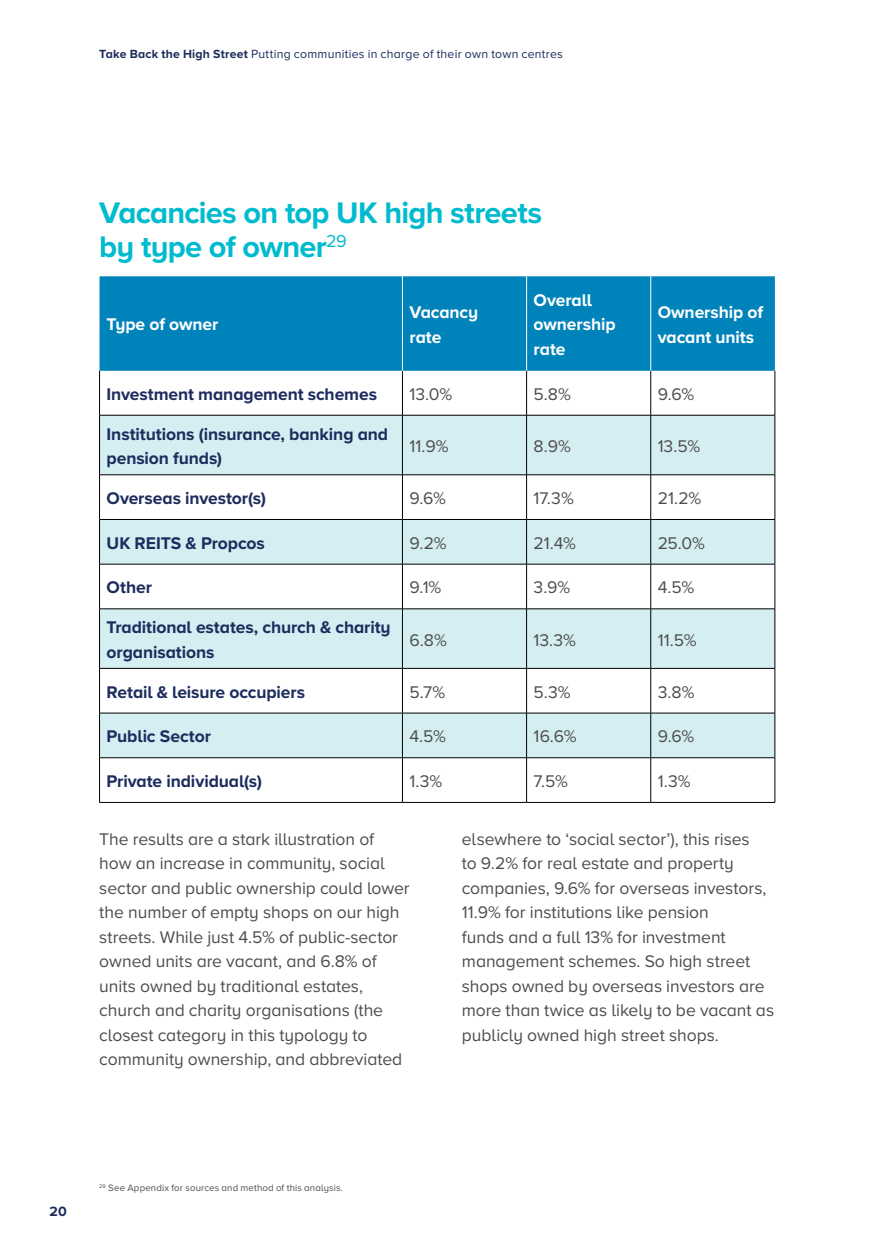
<style>
.page{position:relative;width:874px;height:1241px;background:#fff}
.page>*{position:absolute;margin:0;border:0;box-sizing:border-box;transform-origin:0 0}
.t1{font:700 30.8px/34.1px "Proxima Nova A";letter-spacing:-.025em;color:#00bbce}
.t2{font:17.5px/24.5px "Proxima Nova A";letter-spacing:-.005em;color:#4d4d4f}
.t3{font:700 17.5px/24.5px "Proxima Nova A";letter-spacing:-.005em;color:#1c2c5d}
.t4{font:700 17.5px/24.5px "Proxima Nova A";letter-spacing:-.005em;color:#fff}
.t5{font:700 14px "Proxima Nova A";color:#1c2c5d}
.t6{font:12.25px "Proxima Nova A";letter-spacing:.02em;color:#1c2c5d}
.t7{font:9.62px "Proxima Nova A";letter-spacing:.015em;color:#4d4d4f}
.s1{font-weight:700}
</style>
<div class="page">
<div style="left:99px;top:276px;width:675px;height:95px;background:#0083bb"></div>
<svg style="left:100px;top:416px;width:674px;height:341px;fill:#d5eef2"></svg>
<hr style="left:99px;top:371px;width:1px;height:44px;background:#000">
<hr style="left:402px;top:371px;width:1px;height:44px;background:#000">
<hr style="left:526px;top:371px;width:1px;height:44px;background:#000">
<hr style="left:650px;top:371px;width:1px;height:44px;background:#000">
<hr style="left:774px;top:371px;width:1px;height:44px;background:#000">
<hr style="left:99px;top:415px;width:303px;height:1px;background:#000">
<hr style="left:99px;top:415px;width:1px;height:59px;background:#000">
<hr style="left:402px;top:415px;width:124px;height:1px;background:#000">
<hr style="left:402px;top:415px;width:1px;height:59px;background:#000">
<hr style="left:526px;top:415px;width:124px;height:1px;background:#000">
<hr style="left:526px;top:415px;width:1px;height:59px;background:#000">
<hr style="left:650px;top:415px;width:124px;height:1px;background:#000">
<hr style="left:650px;top:415px;width:1px;height:59px;background:#000">
<hr style="left:774px;top:415px;width:1px;height:59px;background:#000">
<hr style="left:99px;top:474px;width:303px;height:1px;background:#000">
<hr style="left:99px;top:475px;width:1px;height:44px;background:#000">
<hr style="left:402px;top:474px;width:124px;height:1px;background:#000">
<hr style="left:402px;top:475px;width:1px;height:44px;background:#000">
<hr style="left:526px;top:474px;width:124px;height:1px;background:#000">
<hr style="left:526px;top:475px;width:1px;height:44px;background:#000">
<hr style="left:650px;top:474px;width:124px;height:1px;background:#000">
<hr style="left:650px;top:475px;width:1px;height:44px;background:#000">
<hr style="left:774px;top:475px;width:1px;height:44px;background:#000">
<hr style="left:99px;top:519px;width:303px;height:1px;background:#000">
<hr style="left:99px;top:519px;width:1px;height:45px;background:#000">
<hr style="left:402px;top:519px;width:124px;height:1px;background:#000">
<hr style="left:402px;top:519px;width:1px;height:45px;background:#000">
<hr style="left:526px;top:519px;width:124px;height:1px;background:#000">
<hr style="left:526px;top:519px;width:1px;height:45px;background:#000">
<hr style="left:650px;top:519px;width:124px;height:1px;background:#000">
<hr style="left:650px;top:519px;width:1px;height:45px;background:#000">
<hr style="left:774px;top:519px;width:1px;height:45px;background:#000">
<hr style="left:99px;top:563px;width:303px;height:1px;background:#000">
<hr style="left:99px;top:564px;width:1px;height:44px;background:#000">
<hr style="left:402px;top:563px;width:124px;height:1px;background:#000">
<hr style="left:402px;top:564px;width:1px;height:44px;background:#000">
<hr style="left:526px;top:563px;width:124px;height:1px;background:#000">
<hr style="left:526px;top:564px;width:1px;height:44px;background:#000">
<hr style="left:650px;top:563px;width:124px;height:1px;background:#000">
<hr style="left:650px;top:564px;width:1px;height:44px;background:#000">
<hr style="left:774px;top:564px;width:1px;height:44px;background:#000">
<hr style="left:99px;top:608px;width:303px;height:1px;background:#000">
<hr style="left:99px;top:609px;width:1px;height:59px;background:#000">
<hr style="left:402px;top:608px;width:124px;height:1px;background:#000">
<hr style="left:402px;top:609px;width:1px;height:59px;background:#000">
<hr style="left:526px;top:608px;width:124px;height:1px;background:#000">
<hr style="left:526px;top:609px;width:1px;height:59px;background:#000">
<hr style="left:650px;top:608px;width:124px;height:1px;background:#000">
<hr style="left:650px;top:609px;width:1px;height:59px;background:#000">
<hr style="left:774px;top:609px;width:1px;height:59px;background:#000">
<hr style="left:99px;top:668px;width:303px;height:1px;background:#000">
<hr style="left:99px;top:668px;width:1px;height:44px;background:#000">
<hr style="left:402px;top:668px;width:124px;height:1px;background:#000">
<hr style="left:402px;top:668px;width:1px;height:44px;background:#000">
<hr style="left:526px;top:668px;width:124px;height:1px;background:#000">
<hr style="left:526px;top:668px;width:1px;height:44px;background:#000">
<hr style="left:650px;top:668px;width:124px;height:1px;background:#000">
<hr style="left:650px;top:668px;width:1px;height:44px;background:#000">
<hr style="left:774px;top:668px;width:1px;height:44px;background:#000">
<hr style="left:99px;top:712px;width:303px;height:1px;background:#000">
<hr style="left:99px;top:713px;width:1px;height:44px;background:#000">
<hr style="left:402px;top:712px;width:124px;height:1px;background:#000">
<hr style="left:402px;top:713px;width:1px;height:44px;background:#000">
<hr style="left:526px;top:712px;width:124px;height:1px;background:#000">
<hr style="left:526px;top:713px;width:1px;height:44px;background:#000">
<hr style="left:650px;top:712px;width:124px;height:1px;background:#000">
<hr style="left:650px;top:713px;width:1px;height:44px;background:#000">
<hr style="left:774px;top:713px;width:1px;height:44px;background:#000">
<hr style="left:99px;top:757px;width:303px;height:1px;background:#000">
<hr style="left:99px;top:757px;width:1px;height:45px;background:#000">
<hr style="left:402px;top:757px;width:124px;height:1px;background:#000">
<hr style="left:402px;top:757px;width:1px;height:45px;background:#000">
<hr style="left:526px;top:757px;width:124px;height:1px;background:#000">
<hr style="left:526px;top:757px;width:1px;height:45px;background:#000">
<hr style="left:650px;top:757px;width:124px;height:1px;background:#000">
<hr style="left:650px;top:757px;width:1px;height:45px;background:#000">
<hr style="left:774px;top:757px;width:1px;height:45px;background:#000">
<hr style="left:99px;top:802px;width:303px;height:1px;background:#000">
<hr style="left:402px;top:802px;width:124px;height:1px;background:#000">
<hr style="left:526px;top:802px;width:124px;height:1px;background:#000">
<hr style="left:650px;top:802px;width:124px;height:1px;background:#000">
<hr style="left:402px;top:276px;width:1px;height:95px;background:#fff">
<hr style="left:526px;top:276px;width:1px;height:95px;background:#fff">
<hr style="left:650px;top:276px;width:1px;height:95px;background:#fff">
<p class="t6" style="left:99px;top:45px;width:465px"><span class="s1">Take Back the High Street</span> Putting communities in charge of their own town centres</p>
<h1 class="t1" style="left:99px;top:195px;width:444px">Vacancies on top UK high streets by type of owner<sup>29</sup></h1>
<p class="t4" style="left:106px;top:312px;width:113px">Type of owner</p>
<p class="t4" style="left:409px;top:300px;width:70px">Vacancy rate</p>
<p class="t4" style="left:533px;top:287px;width:83px">Overall ownership rate</p>
<p class="t4" style="left:657px;top:300px;width:107px">Ownership of vacant units</p>
<p class="t3" style="left:106px;top:381px;width:272px">Investment management schemes</p>
<p class="t2" style="left:409px;top:381px;width:44px">13.0%</p>
<p class="t2" style="left:533px;top:381px;width:39px">5.8%</p>
<p class="t2" style="left:657px;top:381px;width:38px">9.6%</p>
<p class="t3" style="left:106px;top:421px;width:283px">Institutions (insurance, banking and pension funds)</p>
<p class="t2" style="left:409px;top:433px;width:41px">11.9%</p>
<p class="t2" style="left:533px;top:433px;width:39px">8.9%</p>
<p class="t2" style="left:657px;top:433px;width:44px">13.5%</p>
<p class="t3" style="left:106px;top:485px;width:161px">Overseas investor(s)</p>
<p class="t2" style="left:409px;top:485px;width:38px">9.6%</p>
<p class="t2" style="left:533px;top:485px;width:42px">17.3%</p>
<p class="t2" style="left:657px;top:485px;width:45px">21.2%</p>
<p class="t3" style="left:106px;top:530px;width:160px">UK REITS &amp; Propcos</p>
<p class="t2" style="left:409px;top:530px;width:39px">9.2%</p>
<p class="t2" style="left:533px;top:530px;width:44px">21.4%</p>
<p class="t2" style="left:657px;top:530px;width:49px">25.0%</p>
<p class="t3" style="left:106px;top:575px;width:47px">Other</p>
<p class="t2" style="left:409px;top:574px;width:33px">9.1%</p>
<p class="t2" style="left:533px;top:574px;width:38px">3.9%</p>
<p class="t2" style="left:657px;top:574px;width:38px">4.5%</p>
<p class="t3" style="left:106px;top:614px;width:285px">Traditional estates, church &amp; charity organisations</p>
<p class="t2" style="left:409px;top:626px;width:39px">6.8%</p>
<p class="t2" style="left:533px;top:626px;width:44px">13.3%</p>
<p class="t2" style="left:657px;top:626px;width:40px">11.5%</p>
<p class="t3" style="left:106px;top:679px;width:200px">Retail &amp; leisure occupiers</p>
<p class="t2" style="left:409px;top:678px;width:37px">5.7%</p>
<p class="t2" style="left:533px;top:678px;width:39px">5.3%</p>
<p class="t2" style="left:657px;top:678px;width:38px">3.8%</p>
<p class="t3" style="left:106px;top:723px;width:106px">Public Sector</p>
<p class="t2" style="left:409px;top:723px;width:38px">4.5%</p>
<p class="t2" style="left:533px;top:723px;width:44px">16.6%</p>
<p class="t2" style="left:657px;top:723px;width:38px">9.6%</p>
<p class="t3" style="left:106px;top:768px;width:157px">Private individual(s)</p>
<p class="t2" style="left:409px;top:768px;width:34px">1.3%</p>
<p class="t2" style="left:533px;top:768px;width:36px">7.5%</p>
<p class="t2" style="left:657px;top:768px;width:34px">1.3%</p>
<p class="t2" style="left:99px;top:825px;width:312px">The results are a stark illustration of how an increase in community, social sector and public ownership could lower the number of empty shops on our high streets. While just 4.5% of public-sector owned units are vacant, and 6.8% of units owned by traditional estates, church and charity organisations (the closest category in this typology to community ownership, and abbreviated</p>
<p class="t2" style="left:461px;top:825px;width:314px">elsewhere to ‘social sector’), this rises<br>to 9.2% for real estate and property companies, 9.6% for overseas investors, 11.9% for institutions like pension<br>funds and a full 13% for investment management schemes. So high street shops owned by overseas investors are more than twice as likely to be vacant as publicly owned high street shops.</p>
<p class="t5" style="left:50px;top:1200px;width:19px">20</p>
<p class="t7" style="left:99px;top:1180px;width:245px"><sup>29</sup> See Appendix for sources and method of this analysis.</p>
</div>
